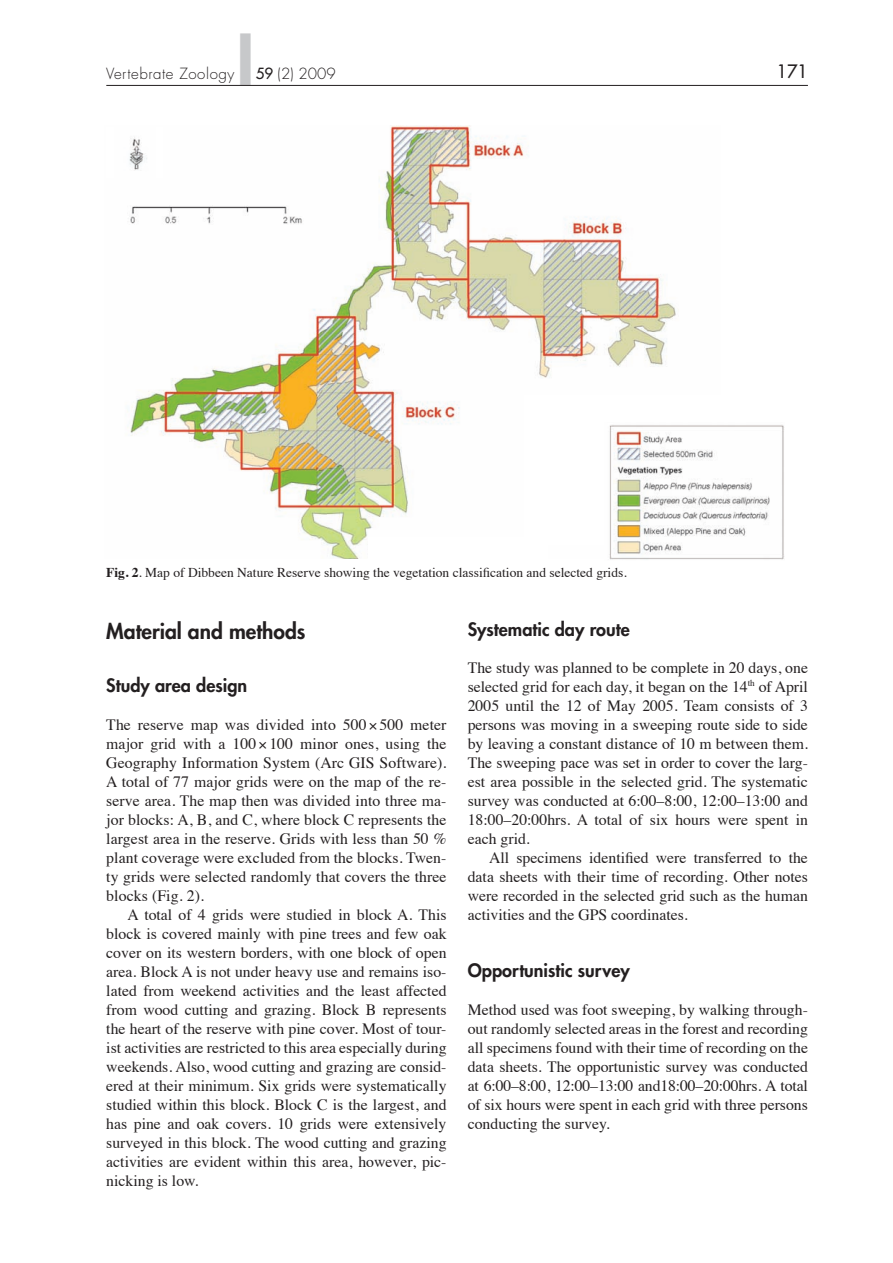
<style>
.page{position:relative;width:893px;height:1263px;background:#fff}
.page>*{position:absolute;margin:0;border:0;box-sizing:border-box;transform-origin:0 0}
.t1{font:800 21px "Futura";color:#231f20}
.t2{font:800 18px "Futura";color:#231f20}
.t3{font:18px "Futura";color:#231f20}
.t4{font:15.75px/19px "Times";color:#231f20;text-align:justify}
.t5{font:300 15px "Futura";letter-spacing:.04em;color:#231f20}
.t6{font:13.5px "Times";color:#231f20}
.s1{color:#c7c8ca}
.s2{font-weight:400}
.s3{font-weight:700}
</style>
<div class="page">
<hr style="left:106px;top:85px;width:702px;height:1px;background:#231f20">
<img style="left:130px;top:126px;width:546px;height:433px">
<div style="left:106px;top:128px;width:57px;height:50px;background:#fff"></div>
<div style="left:368px;top:537px;width:180px;height:21px;background:#fff"></div>
<div style="left:524px;top:395px;width:265px;height:150px;background:#fff"></div>
<img style="left:129px;top:126px;width:26px;height:54px">
<img style="left:130px;top:205px;width:173px;height:19px">
<img style="left:605px;top:425px;width:179px;height:135px">
<p class="t5" style="left:106px;top:66px;width:231px">Vertebrate Zoology <span class="s1">■</span> <span class="s2">59</span> (2) 2009</p>
<p class="t3" style="left:777px;top:62px;width:33px">171</p>
<p class="t6" style="left:106px;top:567px;width:522px"><span class="s3">Fig. 2</span>. Map of Dibbeen Nature Reserve showing the vegetation classification and selected grids.</p>
<h1 class="t1" style="left:106px;top:620px;width:201px">Material and methods</h1>
<p class="t2" style="left:106px;top:676px;width:142px">Study area design</p>
<p class="t4" style="left:106px;top:716px;width:342px">The reserve map was divided into 500 500 meter major grid with a 100 100 minor ones, using the Geography Information System (Arc GIS Software).<br>A total of 77 major grids were on the map of the re&shy;serve area. The map then was divided into three ma&shy;jor blocks: A, B, and C, where block C represents the largest area in the reserve. Grids with less than 50 % plant coverage were excluded from the blocks. Twen&shy;ty grids were selected randomly that covers the three blocks (Fig. 2).</p>
<p class="t4" style="left:106px;top:906px;width:342px;text-indent:21px">A total of 4 grids were studied in block A. This block is covered mainly with pine trees and few oak cover on its western borders, with one block of open area. Block A is not under heavy use and remains iso&shy;lated from weekend activities and the least affected from wood cutting and grazing. Block B represents the heart of the reserve with pine cover. Most of tour&shy;ist activities are restricted to this area especially during weekends. Also, wood cutting and grazing are consid&shy;ered at their minimum. Six grids were systematically studied within this block. Block C is the largest, and has pine and oak covers. 10 grids were extensively surveyed in this block. The wood cutting and grazing activities are evident within this area, however, pic&shy;nicking is low.</p>
<p class="t2" style="left:468px;top:620px;width:163px">Systematic day route</p>
<p class="t4" style="left:468px;top:659px;width:342px">The study was planned to be complete in 20 days, one selected grid for each day, it began on the 14<sup>th</sup> of April 2005 until the 12 of May 2005. Team consists of 3 persons was moving in a sweeping route side to side by leaving a constant distance of 10 m between them.<br>The sweeping pace was set in order to cover the larg&shy;est area possible in the selected grid. The systematic survey was conducted at 6:00–8:00, 12:00–13:00 and 18:00–20:00hrs. A total of six hours were spent in each grid.</p>
<p class="t4" style="left:468px;top:849px;width:342px;text-indent:21px">All specimens identified were transferred to the data sheets with their time of recording. Other notes were recorded in the selected grid such as the human activities and the GPS coordinates.</p>
<p class="t2" style="left:468px;top:961px;width:163px">Opportunistic survey</p>
<p class="t4" style="left:468px;top:1001px;width:342px">Method used was foot sweeping, by walking through&shy;out randomly selected areas in the forest and recording all specimens found with their time of recording on the data sheets. The opportunistic survey was conducted at 6:00–8:00, 12:00–13:00 and18:00–20:00hrs. A total of six hours were spent in each grid with three persons conducting the survey.</p>
</div>
